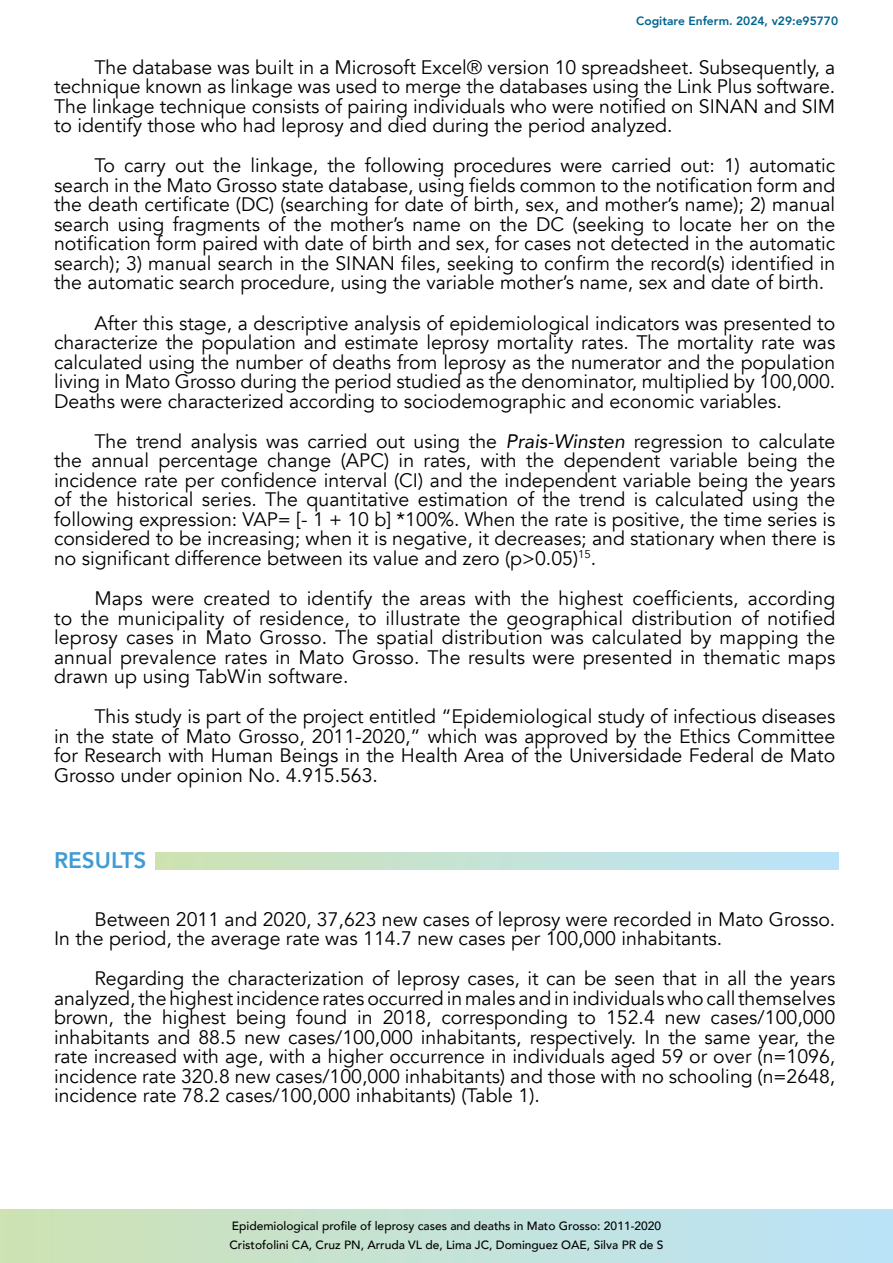
<style>
.page{position:relative;width:893px;height:1263px;background:#fff}
.page>*{position:absolute;margin:0;border:0;box-sizing:border-box;transform-origin:0 0}
.t1{font:800 22.5px "Avenir";color:#409cd4}
.t2{font:19.5px/19.5px "Avenir";color:#000;text-align:justify}
.t3{font:500 12px/18.6px "Avenir";color:#000}
.t4{font:800 12px "Avenir";color:#00658f}
.s1{font-style:italic}
</style>
<div class="page">
<svg style="left:0;top:1209px;width:893px;height:54px;background:#c4e2d6"></svg>
<div style="left:155px;top:853px;width:684px;height:16px;background:linear-gradient(to right,#cee2b2,#bae3fb)"></div>
<p class="t4" style="left:636px;top:12px;width:203px">Cogitare Enferm. 2024, v29:e95770</p>
<p class="t2" style="left:54px;top:57px;width:783px;text-indent:40px">The database was built in a Microsoft Excel® version 10 spreadsheet. Subsequently, a technique known as linkage was used to merge the databases using the Link Plus software.<br>The linkage technique consists of pairing individuals who were notified on SINAN and SIM to identify those who had leprosy and died during the period analyzed.</p>
<p class="t2" style="left:54px;top:156px;width:783px;text-indent:40px">To carry out the linkage, the following procedures were carried out: 1) automatic search in the Mato Grosso state database, using fields common to the notification form and the death certificate (DC) (searching for date of birth, sex, and mother’s name); 2) manual search using fragments of the mother’s name on the DC (seeking to locate her on the notification form paired with date of birth and sex, for cases not detected in the automatic search); 3) manual search in the SINAN files, seeking to confirm the record(s) identified in the automatic search procedure, using the variable mother’s name, sex and date of birth.</p>
<p class="t2" style="left:54px;top:313px;width:783px;text-indent:40px">After this stage, a descriptive analysis of epidemiological indicators was presented to characterize the population and estimate leprosy mortality rates. The mortality rate was calculated using the number of deaths from leprosy as the numerator and the population living in Mato Grosso during the period studied as the denominator, multiplied by 100,000.<br>Deaths were characterized according to sociodemographic and economic variables.</p>
<p class="t2" style="left:54px;top:432px;width:783px;text-indent:40px">The trend analysis was carried out using the <span class="s1">Prais-Winsten</span> regression to calculate the annual percentage change (APC) in rates, with the dependent variable being the incidence rate per confidence interval (CI) and the independent variable being the years of the historical series. The quantitative estimation of the trend is calculated using the following expression: VAP= [- 1 + 10 b] *100%. When the rate is positive, the time series is considered to be increasing; when it is negative, it decreases; and stationary when there is no significant difference between its value and zero (p&gt;0.05)<sup>15</sup>.</p>
<p class="t2" style="left:54px;top:589px;width:783px;text-indent:40px">Maps were created to identify the areas with the highest coefficients, according to the municipality of residence, to illustrate the geographical distribution of notified leprosy cases in Mato Grosso. The spatial distribution was calculated by mapping the annual prevalence rates in Mato Grosso. The results were presented in thematic maps drawn up using TabWin software.</p>
<p class="t2" style="left:54px;top:707px;width:783px;text-indent:40px">This study is part of the project entitled “Epidemiological study of infectious diseases in the state of Mato Grosso, 2011-2020,” which was approved by the Ethics Committee for Research with Human Beings in the Health Area of the Universidade Federal de Mato Grosso under opinion No. 4.915.563.</p>
<p class="t1" style="left:54px;top:843px;width:94px">RESULTS</p>
<p class="t2" style="left:54px;top:909px;width:783px;text-indent:40px">Between 2011 and 2020, 37,623 new cases of leprosy were recorded in Mato Grosso.<br>In the period, the average rate was 114.7 new cases per 100,000 inhabitants.</p>
<p class="t2" style="left:54px;top:969px;width:783px;text-indent:40px">Regarding the characterization of leprosy cases, it can be seen that in all the years analyzed, the highest incidence rates occurred in males and in individuals who call themselves brown, the highest being found in 2018, corresponding to 152.4 new cases/100,000 inhabitants and 88.5 new cases/100,000 inhabitants, respectively. In the same year, the rate increased with age, with a higher occurrence in individuals aged 59 or over (n=1096, incidence rate 320.8 new cases/100,000 inhabitants) and those with no schooling (n=2648, incidence rate 78.2 cases/100,000 inhabitants) (Table 1).</p>
<p class="t3" style="left:230px;top:1216px;width:435px">Epidemiological profile of leprosy cases and deaths in Mato Grosso: 2011-2020<br>Cristofolini CA, Cruz PN, Arruda VL de, Lima JC, Dominguez OAE, Silva PR de S</p>
</div>
